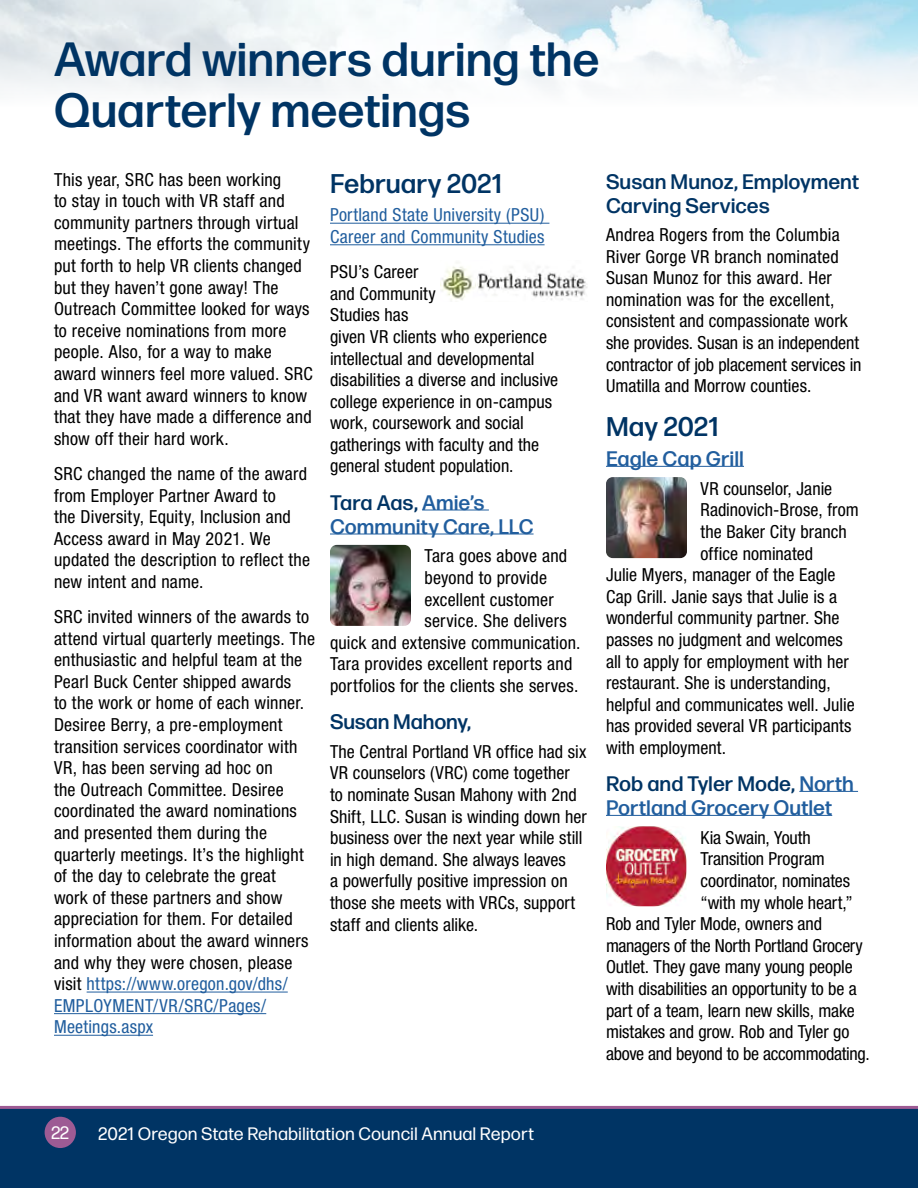
<style>
.page{position:relative;width:918px;height:1188px;background:#fff}
.page>*{position:absolute;margin:0;border:0;box-sizing:border-box;transform-origin:0 0}
.t1{font:500 48px/51px "Forma DJR Micro";letter-spacing:-.005em;color:#003464}
.t2{font:500 27px "Forma DJR Micro";color:#003464}
.t3{font:500 21px/24px "Forma DJR Micro";color:#215e9e}
.t4{font:500 21px/24px "Forma DJR Micro";color:#003464}
.t5{font:condensed 18px/21.6px "Helvetica Neue LT Std";letter-spacing:.01em;color:#000}
.t6{font:condensed 18px/21.6px "Helvetica Neue LT Std";letter-spacing:.015em;color:#215e9e}
.t7{font:18px "Forma DJR Micro";color:#fff}
.t8{font:condensed 18px "Helvetica Neue LT Std";letter-spacing:-.015em;color:#000}
.t9{font:condensed 18px "Helvetica Neue LT Std";letter-spacing:-.02em;color:#000}
.t10{font:condensed 18px "Helvetica Neue LT Std";letter-spacing:-.01em;color:#000}
.t11{font:18px "Forma DJR Display";color:#fff}
.s1{color:#215e9e}
.s2{color:#003464}
</style>
<div class="page">
<img style="left:0;top:0;width:918px;height:246px">
<hr style="left:87px;top:992px;width:201px;height:1px;background:#215e9e">
<hr style="left:54px;top:1013px;width:212px;height:1px;background:#215e9e">
<hr style="left:54px;top:1035px;width:99px;height:1px;background:#215e9e">
<hr style="left:330px;top:223px;width:219px;height:1px;background:#215e9e">
<hr style="left:330px;top:244px;width:215px;height:1px;background:#215e9e">
<hr style="left:422px;top:510px;width:67px;height:1px;background:#215e9e">
<hr style="left:330px;top:534px;width:204px;height:1px;background:#215e9e">
<img style="left:440px;top:266px;width:147px;height:35px">
<img style="left:330px;top:545px;width:81px;height:81px">
<hr style="left:606px;top:466px;width:138px;height:1px;background:#215e9e">
<hr style="left:799px;top:791px;width:59px;height:1px;background:#215e9e">
<hr style="left:606px;top:815px;width:226px;height:1px;background:#215e9e">
<img style="left:606px;top:477px;width:81px;height:81px">
<img style="left:606px;top:826px;width:80px;height:80px">
<div style="left:0;top:1108px;width:918px;height:80px;background:#003464"></div>
<div style="left:45px;top:1117px;width:31px;height:31px;background:#9d5b94;border-radius:50%"></div>
<hr style="left:0;top:1106px;width:918px;height:3px;background:#9d5b94">
<h1 class="t1" style="left:54px;top:33px;width:547px">Award winners during the<br>Quarterly meetings</h1>
<p class="t5" style="left:54px;top:168px;width:260px">This year, SRC has been working<br>to stay in touch with VR staff and community partners through virtual meetings. The efforts the community put forth to help VR clients changed but they haven’t gone away! The<br>Outreach Committee looked for ways to receive nominations from more people. Also, for a way to make award winners feel more valued. SRC and VR want award winners to know that they have made a difference and show off their hard work.</p>
<p class="t5" style="left:54px;top:463px;width:258px">SRC changed the name of the award from Employer Partner Award to<br>the Diversity, Equity, Inclusion and<br>Access award in May 2021. We updated the description to reflect the new intent and name.</p>
<p class="t5" style="left:54px;top:606px;width:263px">SRC invited winners of the awards to attend virtual quarterly meetings. The enthusiastic and helpful team at the Pearl Buck Center shipped awards<br>to the work or home of each winner.<br>Desiree Berry, a pre-employment transition services coordinator with VR, has been serving ad hoc on<br>the Outreach Committee. Desiree coordinated the award nominations and presented them during the quarterly meetings. It’s the highlight of the day to celebrate the great<br>work of these partners and show appreciation for them. For detailed information about the award winners and why they were chosen, please visit <span class="s1">https://www.oregon.gov/dhs/ EMPLOYMENT/VR/SRC/Pages/ Meetings.aspx</span></p>
<p class="t4" style="left:606px;top:169px;width:255px">Susan Munoz, Employment<br>Carving Services</p>
<p class="t5" style="left:606px;top:224px;width:257px">Andrea Rogers from the Columbia River Gorge VR branch nominated Susan Munoz for this award. Her nomination was for the excellent, consistent and compassionate work she provides. Susan is an independent contractor of job placement services in Umatilla and Morrow counties.</p>
<h2 class="t2" style="left:606px;top:409px;width:115px">May 2021</h2>
<p class="t3" style="left:606px;top:446px;width:140px">Eagle Cap Grill</p>
<p class="t5" style="left:701px;top:477px;width:133px">VR counselor, Janie</p>
<p class="t5" style="left:701px;top:499px;width:160px">Radinovich-Brose, from</p>
<p class="t5" style="left:701px;top:521px;width:148px">the Baker City branch</p>
<p class="t5" style="left:701px;top:542px;width:114px">office nominated</p>
<p class="t5" style="left:606px;top:564px;width:231px">Julie Myers, manager of the Eagle</p>
<p class="t5" style="left:606px;top:585px;width:233px">Cap Grill. Janie says that Julie is a</p>
<p class="t5" style="left:606px;top:607px;width:235px">wonderful community partner. She</p>
<p class="t5" style="left:606px;top:629px;width:238px">passes no judgment and welcomes</p>
<p class="t5" style="left:606px;top:650px;width:244px">all to apply for employment with her</p>
<p class="t5" style="left:606px;top:672px;width:226px">restaurant. She is understanding,</p>
<p class="t5" style="left:606px;top:693px;width:250px">helpful and communicates well. Julie</p>
<p class="t5" style="left:606px;top:715px;width:247px">has provided several VR participants</p>
<p class="t5" style="left:606px;top:737px;width:122px">with employment.</p>
<p class="t3" style="left:606px;top:771px;width:249px"><span class="s2">Rob and Tyler Mode,</span> North<br>Portland Grocery Outlet</p>
<p class="t5" style="left:701px;top:826px;width:112px">Kia Swain, Youth</p>
<p class="t5" style="left:701px;top:848px;width:126px">Transition Program</p>
<p class="t5" style="left:701px;top:870px;width:151px">coordinator, nominates</p>
<p class="t5" style="left:701px;top:891px;width:154px">“with my whole heart,”</p>
<p class="t5" style="left:606px;top:913px;width:218px">Rob and Tyler Mode, owners and</p>
<p class="t8" style="left:606px;top:935px;width:258px">managers of the North Portland Grocery</p>
<p class="t10" style="left:606px;top:957px;width:248px">Outlet. They gave many young people</p>
<p class="t5" style="left:606px;top:978px;width:252px">with disabilities an opportunity to be a</p>
<p class="t5" style="left:606px;top:999px;width:250px">part of a team, learn new skills, make</p>
<p class="t5" style="left:606px;top:1021px;width:245px">mistakes and grow. Rob and Tyler go</p>
<p class="t9" style="left:606px;top:1043px;width:265px">above and beyond to be accommodating.</p>
<h2 class="t2" style="left:330px;top:166px;width:174px">February 2021</h2>
<p class="t6" style="left:330px;top:204px;width:216px">Portland State University (PSU)<br>Career and Community Studies</p>
<p class="t5" style="left:330px;top:261px;width:230px">PSU’s Career<br>and Community<br>Studies has<br>given VR clients who experience intellectual and developmental disabilities a diverse and inclusive college experience in on-campus work, coursework and social gatherings with faculty and the general student population.</p>
<p class="t3" style="left:330px;top:490px;width:205px"><span class="s2">Tara Aas,</span> Amie’s<br>Community Care, LLC</p>
<p class="t5" style="left:425px;top:545px;width:144px">Tara goes above and</p>
<p class="t5" style="left:425px;top:567px;width:124px">beyond to provide</p>
<p class="t5" style="left:425px;top:588px;width:131px">excellent customer</p>
<p class="t5" style="left:425px;top:610px;width:144px">service. She delivers</p>
<p class="t5" style="left:330px;top:631px;width:252px">quick and extensive communication.</p>
<p class="t5" style="left:330px;top:653px;width:244px">Tara provides excellent reports and</p>
<p class="t5" style="left:330px;top:675px;width:250px">portfolios for the clients she serves.</p>
<p class="t4" style="left:330px;top:710px;width:143px">Susan Mahony,</p>
<p class="t5" style="left:330px;top:741px;width:258px">The Central Portland VR office had six VR counselors (VRC) come together to nominate Susan Mahony with 2nd Shift, LLC. Susan is winding down her business over the next year while still in high demand. She always leaves<br>a powerfully positive impression on those she meets with VRCs, support staff and clients alike.</p>
<p class="t11" style="left:52px;top:1122px;width:19px">22</p>
<p class="t7" style="left:98px;top:1122px;width:437px">2021 Oregon State Rehabilitation Council Annual Report</p>
</div>
